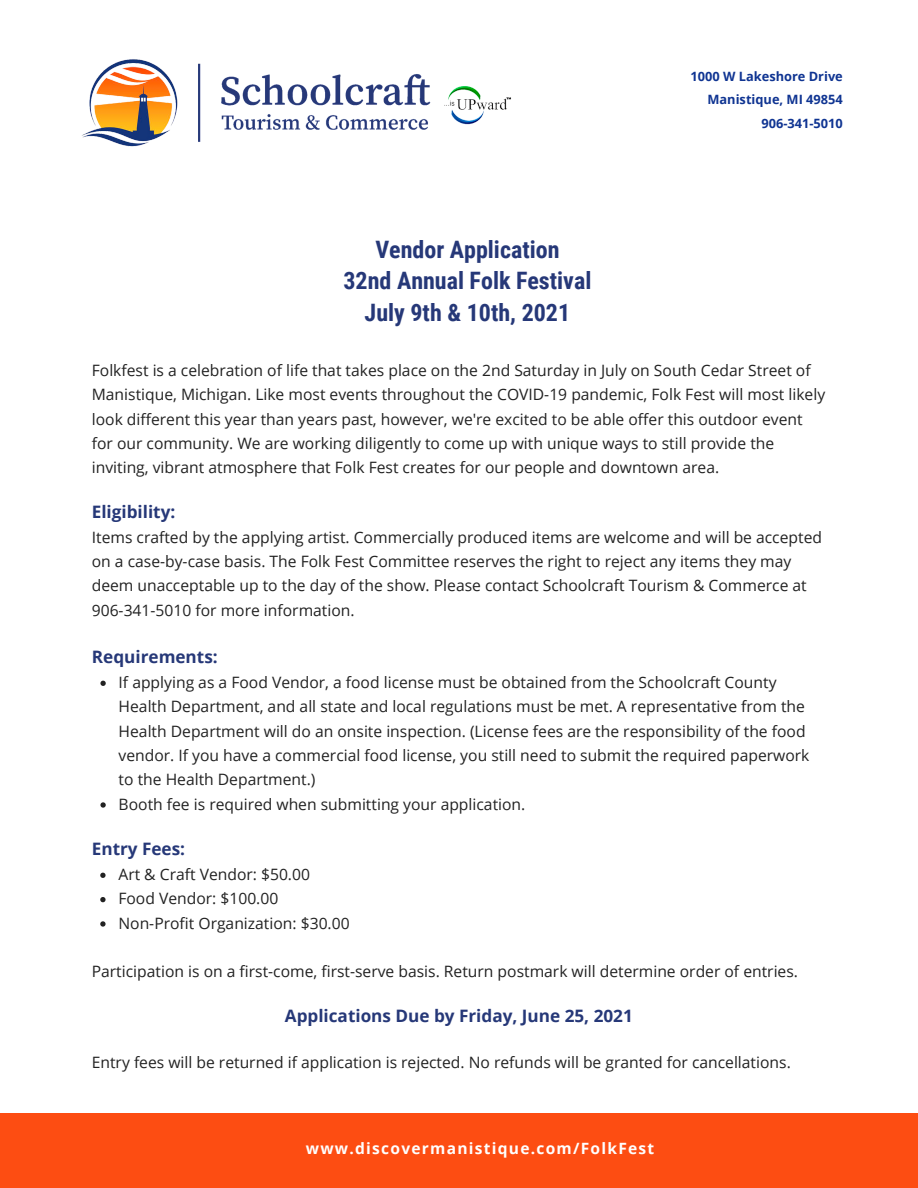
<style>
.page{position:relative;width:918px;height:1188px;background:#fff}
.page>*{position:absolute;margin:0;border:0;box-sizing:border-box;transform-origin:0 0}
.t1{font:700 24px "Roboto Condensed";color:#263878}
.t2{font:700 17.1px "Open Sans";color:#263878}
.t3{font:15.6px/24.3px "Open Sans";color:#222}
.t4{font:700 15.6px "Open Sans";letter-spacing:.08em;color:#fff}
.t5{font:700 12.75px "Open Sans";color:#0f3492}
</style>
<div class="page">
<img style="left:82px;top:59px;width:429px;height:88px">
<div style="left:0;top:1114px;width:918px;height:74px;background:#fd4d12"></div>
<svg style="left:100px;top:681px;width:6px;height:5px"></svg>
<svg style="left:100px;top:802px;width:6px;height:6px"></svg>
<svg style="left:100px;top:873px;width:6px;height:5px"></svg>
<svg style="left:100px;top:897px;width:6px;height:5px"></svg>
<svg style="left:100px;top:921px;width:6px;height:6px"></svg>
<p class="t1" style="left:375px;top:236px;width:186px">Vendor Application</p>
<p class="t1" style="left:344px;top:267px;width:249px">32nd Annual Folk Festival</p>
<p class="t1" style="left:365px;top:299px;width:207px">July 9th &amp; 10th, 2021</p>
<p class="t5" style="left:691px;top:68px;width:154px">1000 W Lakeshore Drive</p>
<p class="t5" style="left:708px;top:91px;width:137px">Manistique, MI 49854</p>
<p class="t5" style="left:761px;top:114px;width:83px">906-341-5010</p>
<p class="t3" style="left:92px;top:358px;width:735px">Folkfest is a celebration of life that takes place on the 2nd Saturday in July on South Cedar Street of Manistique, Michigan. Like most events throughout the COVID-19 pandemic, Folk Fest will most likely look different this year than years past, however, we're excited to be able offer this outdoor event for our community. We are working diligently to come up with unique ways to still provide the inviting, vibrant atmosphere that Folk Fest creates for our people and downtown area.</p>
<p class="t2" style="left:92px;top:499px;width:85px">Eligibility:</p>
<p class="t3" style="left:92px;top:524px;width:732px">Items crafted by the applying artist. Commercially produced items are welcome and will be accepted on a case-by-case basis. The Folk Fest Committee reserves the right to reject any items they may deem unacceptable up to the day of the show. Please contact Schoolcraft Tourism &amp; Commerce at 906-341-5010 for more information.</p>
<p class="t2" style="left:92px;top:645px;width:127px">Requirements:</p>
<p class="t3" style="left:119px;top:670px;width:692px">If applying as a Food Vendor, a food license must be obtained from the Schoolcraft County Health Department, and all state and local regulations must be met. A representative from the Health Department will do an onsite inspection. (License fees are the responsibility of the food vendor. If you have a commercial food license, you still need to submit the required paperwork to the Health Department.)</p>
<p class="t3" style="left:119px;top:792px;width:408px">Booth fee is required when submitting your application.</p>
<p class="t2" style="left:92px;top:837px;width:95px">Entry Fees:</p>
<p class="t3" style="left:118px;top:862px;width:193px">Art &amp; Craft Vendor: $50.00</p>
<p class="t3" style="left:118px;top:886px;width:161px">Food Vendor: $100.00</p>
<p class="t3" style="left:118px;top:911px;width:233px">Non-Profit Organization: $30.00</p>
<p class="t3" style="left:92px;top:959px;width:708px">Participation is on a first-come, first-serve basis. Return postmark will determine order of entries.</p>
<p class="t2" style="left:285px;top:1004px;width:349px">Applications Due by Friday, June 25, 2021</p>
<p class="t3" style="left:92px;top:1050px;width:701px">Entry fees will be returned if application is rejected. No refunds will be granted for cancellations.</p>
<p class="t4" style="left:306px;top:1137px;width:350px">www.discovermanistique.com/FolkFest</p>
</div>
